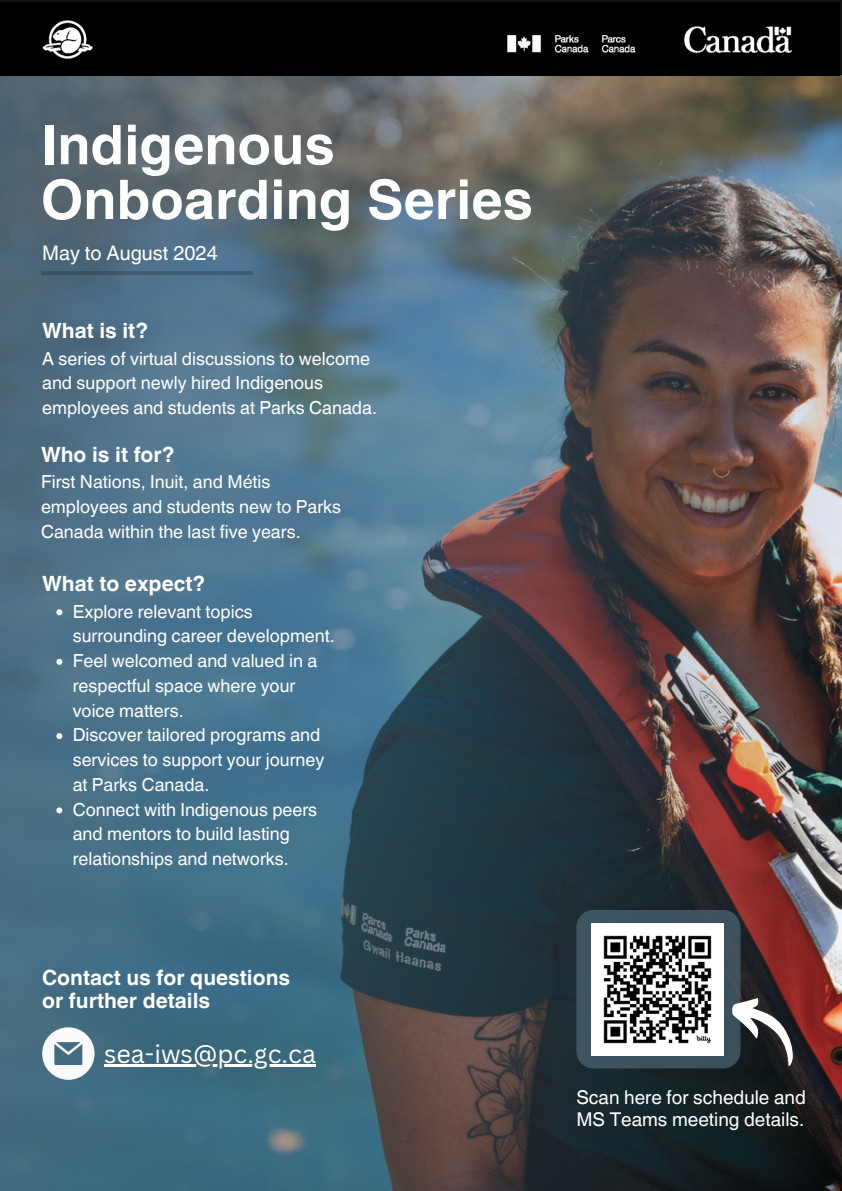
<style>
.page{position:relative;width:842px;height:1191px;background:#fff}
.page>*{position:absolute;margin:0;border:0;box-sizing:border-box;transform-origin:0 0}
.t1{font:700 54.5px/54.8px "Helvetica World";color:#fff}
.t2{font:25px "Canva Sans";color:#fff}
.t3{font:700 21px/23.2px "Helvetica World";color:#fff}
.t4{font:20px "Helvetica World";color:#fff}
.t5{font:19px/21.8px "Helvetica World";color:#fff}
.t6{font:18px/24.8px "Helvetica World";color:#fff}
</style>
<div class="page">
<img style="left:0;top:0;width:842px;height:1190px">
<svg style="left:41px;top:271px;width:212px;height:4px"></svg>
<svg style="left:42px;top:1027px;width:53px;height:52px"></svg>
<svg style="left:576px;top:909px;width:232px;height:160px;background:#51444a"></svg>
<img style="left:591px;top:923px;width:132px;height:132px">
<svg style="left:56px;top:609px;width:6px;height:6px"></svg>
<svg style="left:56px;top:658px;width:6px;height:6px"></svg>
<svg style="left:56px;top:733px;width:6px;height:6px"></svg>
<svg style="left:56px;top:807px;width:6px;height:6px"></svg>
<hr style="left:104px;top:1064px;width:212px;height:2px;background:#fff">
<h4 class="t1" style="left:41px;top:112px;width:493px">Indigenous<br>Onboarding Series</h4>
<h2 class="t4" style="left:42px;top:241px;width:177px">May to August 2024</h2>
<p class="t3" style="left:42px;top:317px;width:107px">What is it?</p>
<p class="t6" style="left:42px;top:346px;width:336px">A series of virtual discussions to welcome and support newly hired Indigenous employees and students at Parks Canada.</p>
<p class="t3" style="left:41px;top:441px;width:135px">Who is it for?</p>
<p class="t6" style="left:41px;top:469px;width:302px">First Nations, Inuit, and Métis employees and students new to Parks<br>Canada within the last five years.</p>
<h3 class="t3" style="left:42px;top:570px;width:165px">What to expect?</h3>
<p class="t6" style="left:73px;top:599px;width:264px">Explore relevant topics surrounding career development.</p>
<p class="t6" style="left:73px;top:648px;width:246px">Feel welcomed and valued in a respectful space where your voice matters.</p>
<p class="t6" style="left:73px;top:722px;width:253px">Discover tailored programs and services to support your journey at Parks Canada.</p>
<p class="t6" style="left:73px;top:797px;width:246px">Connect with Indigenous peers and mentors to build lasting relationships and networks.</p>
<p class="t3" style="left:42px;top:963px;width:249px">Contact us for questions or further details</p>
<h3 class="t2" style="left:104px;top:1036px;width:213px">sea-iws@pc.gc.ca</h3>
<p class="t5" style="left:576px;top:1086px;width:231px">Scan here for schedule and<br>MS Teams meeting details.</p>
</div>
